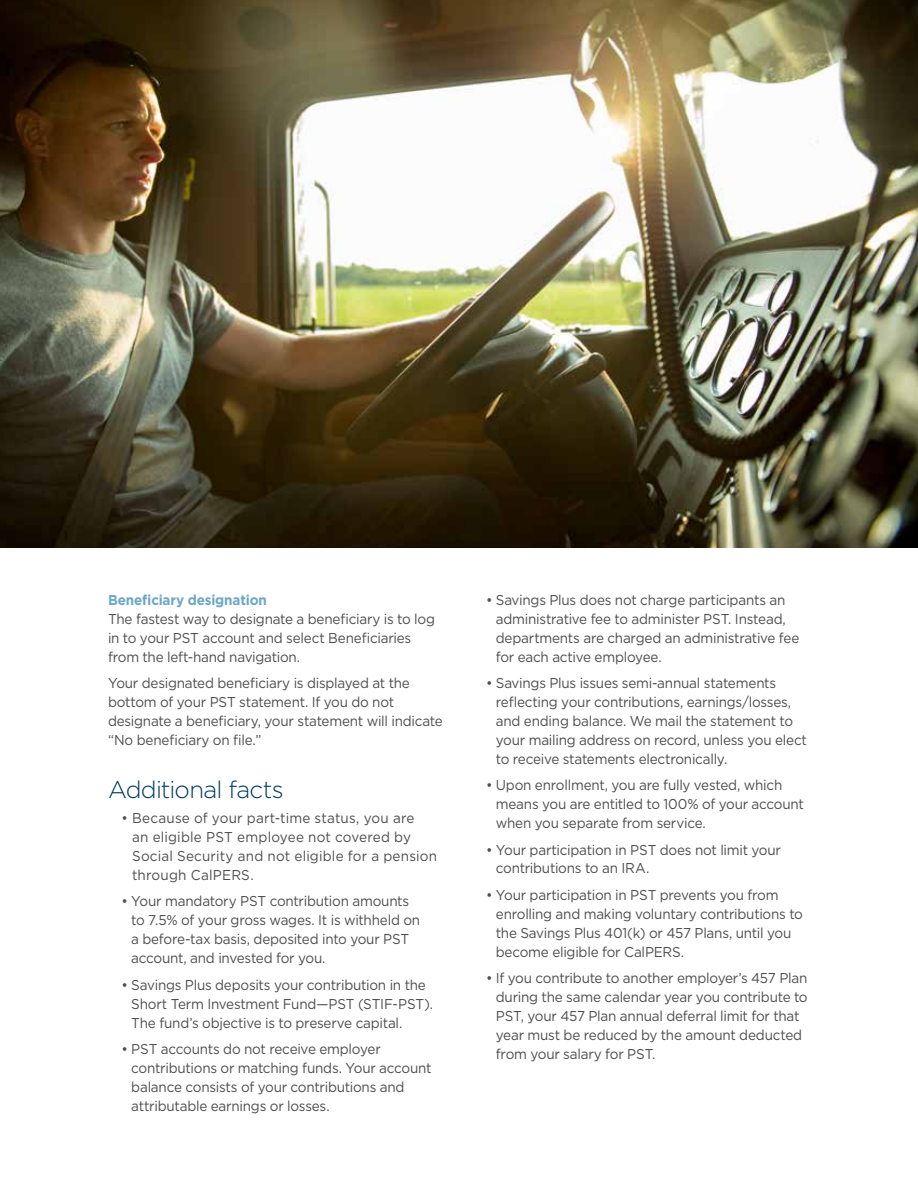
<style>
.page{position:relative;width:918px;height:1188px;background:#fff}
.page>*{position:absolute;margin:0;border:0;box-sizing:border-box;transform-origin:0 0}
.t1{font:300 24px "Gotham";letter-spacing:-.03em;color:#003a63}
.t2{font:14.25px/19px "Gotham";letter-spacing:-.015em;color:#4d4d4f;scale:.95 1}
.t3{font:14.25px/19px "Gotham";letter-spacing:.015em;color:#4d4d4f;scale:.95 1}
.t4{font:700 14.25px "Gotham";letter-spacing:-.01em;color:#6da7c6;scale:.95 1}
</style>
<div class="page">
<img style="left:0;top:0;width:918px;height:548px">
<p class="t4" style="left:108px;top:591px;width:169px">Beneficiary designation</p>
<p class="t2" style="left:108px;top:610px;width:346px">The fastest way to designate a beneficiary is to log in to your PST account and select Beneficiaries from the left-hand navigation.</p>
<p class="t2" style="left:108px;top:674px;width:354px">Your designated beneficiary is displayed at the bottom of your PST statement. If you do not designate a beneficiary, your statement will indicate “No beneficiary on file.”</p>
<h1 class="t1" style="left:108px;top:774px;width:177px">Additional facts</h1>
<p class="t3" style="left:132px;top:809px;width:323px;text-indent:-11px">• Because of your part-time status, you are<br>an eligible PST employee not covered by Social Security and not eligible for a pension through CalPERS.</p>
<p class="t2" style="left:131px;top:892px;width:306px;text-indent:-10px">• Your mandatory PST contribution amounts to 7.5% of your gross wages. It is withheld on a before-tax basis, deposited into your PST account, and invested for you.</p>
<p class="t2" style="left:131px;top:975px;width:319px;text-indent:-10px">• Savings Plus deposits your contribution in the<br>Short Term Investment Fund—PST (STIF-PST).<br>The fund’s objective is to preserve capital.</p>
<p class="t2" style="left:131px;top:1039px;width:318px;text-indent:-10px">• PST accounts do not receive employer contributions or matching funds. Your account balance consists of your contributions and attributable earnings or losses.</p>
<p class="t2" style="left:496px;top:590px;width:321px;text-indent:-10px">• Savings Plus does not charge participants an administrative fee to administer PST. Instead, departments are charged an administrative fee for each active employee.</p>
<p class="t2" style="left:496px;top:674px;width:329px;text-indent:-10px">• Savings Plus issues semi-annual statements reflecting your contributions, earnings/losses, and ending balance. We mail the statement to your mailing address on record, unless you elect to receive statements electronically.</p>
<p class="t2" style="left:496px;top:776px;width:326px;text-indent:-10px">• Upon enrollment, you are fully vested, which means you are entitled to 100% of your account when you separate from service.</p>
<p class="t2" style="left:496px;top:840px;width:302px;text-indent:-10px">• Your participation in PST does not limit your contributions to an IRA.</p>
<p class="t2" style="left:496px;top:885px;width:325px;text-indent:-10px">• Your participation in PST prevents you from enrolling and making voluntary contributions to the Savings Plus 401(k) or 457 Plans, until you become eligible for CalPERS.</p>
<p class="t2" style="left:496px;top:968px;width:330px;text-indent:-10px">• If you contribute to another employer’s 457 Plan during the same calendar year you contribute to PST, your 457 Plan annual deferral limit for that year must be reduced by the amount deducted from your salary for PST.</p>
</div>
